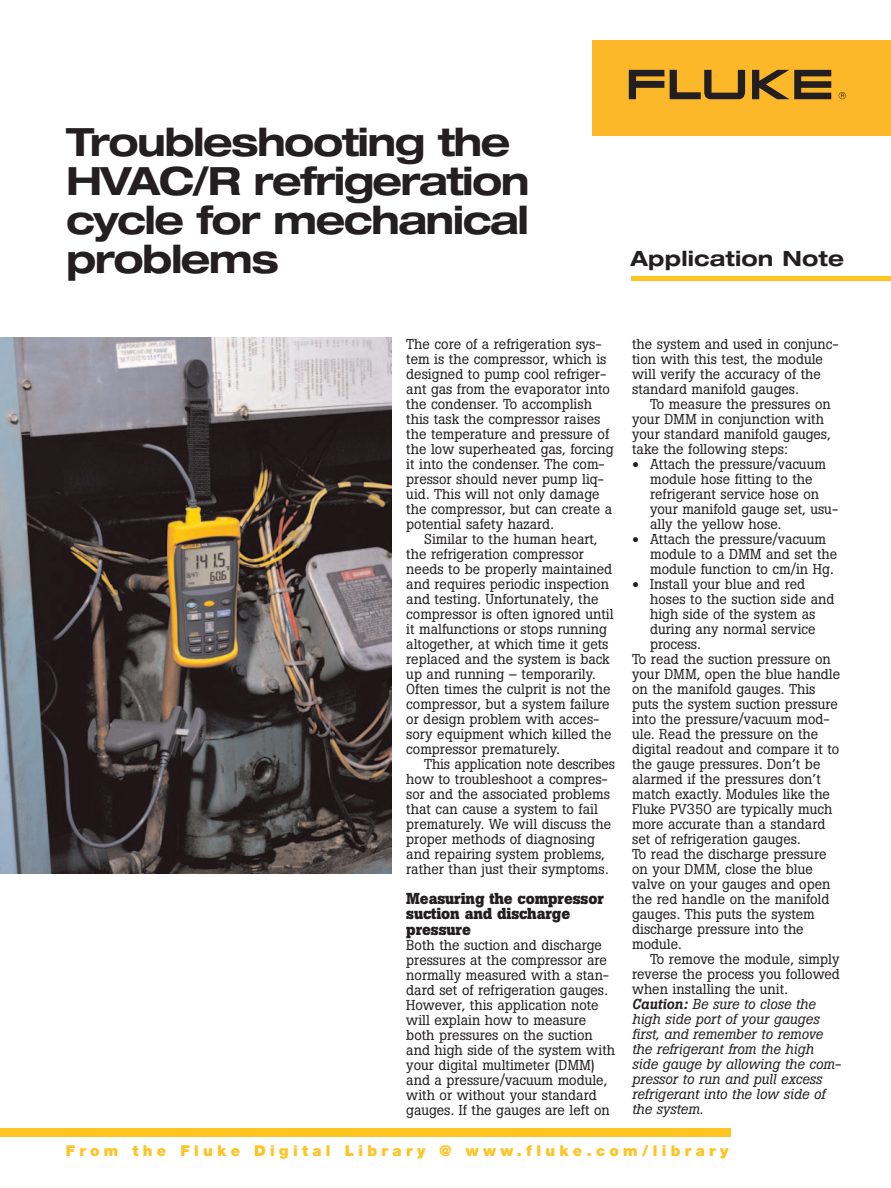
<style>
.page{position:relative;width:891px;height:1188px;background:#fff}
.page>*{position:absolute;margin:0;border:0;box-sizing:border-box;transform-origin:0 0}
.t1{font:700 expanded 39px/39px "Helvetica Neue";letter-spacing:-.04em;color:#231f20}
.t2{font:700 expanded 21px "Helvetica Neue";letter-spacing:.01em;color:#231f20}
.t3{font:700 15.75px/15.8px "Boton";letter-spacing:-.005em;color:#231f20}
.t4{font:900 15px "Helvetica Neue";letter-spacing:.285em;color:#fec422}
.t5{font:14.25px/15px "Boton";color:#231f20}
.t6{font:italic 14.25px "Boton";color:#231f20}
.s1{font-size:21px}
.s2{font-weight:500}
</style>
<div class="page">
<img style="left:0;top:338px;width:391px;height:535px">
<div style="left:592px;top:41px;width:299px;height:95px;background:#fcb828"></div>
<svg style="left:629px;top:70px;width:35px;height:29px"></svg>
<svg style="left:752px;top:70px;width:79px;height:29px"></svg>
<svg style="left:670px;top:70px;width:75px;height:29px"></svg>
<svg style="left:839px;top:92px;width:7px;height:7px"></svg>
<div style="left:0;top:1128px;width:730px;height:8px;background:#fec422"></div>
<div style="left:631px;top:276px;width:260px;height:5px;background:#fec422"></div>
<h1 class="t1" style="left:66px;top:126px;width:465px">Troubleshooting the<br>HVAC/R refrigeration cycle for mechanical problems</h1>
<h2 class="t2" style="left:631px;top:251px;width:215px">Application Note</h2>
<p class="t5" style="left:406px;top:338px;width:209px">The core of a refrigeration sys&shy;tem is the compressor, which is designed to pump cool refriger&shy;ant gas from the evaporator into the condenser. To accomplish this task the compressor raises the temperature and pressure of the low superheated gas, forcing it into the condenser. The com&shy;pressor should never pump liq&shy;uid. This will not only damage the compressor, but can create a potential safety hazard.</p>
<p class="t5" style="left:406px;top:533px;width:209px;text-indent:18px">Similar to the human heart, the refrigeration compressor needs to be properly maintained and requires periodic inspection and testing. Unfortunately, the compressor is often ignored until it malfunctions or stops running altogether, at which time it gets replaced and the system is back up and running – temporarily.<br>Often times the culprit is not the compressor, but a system failure or design problem with acces&shy;sory equipment which killed the compressor prematurely.</p>
<p class="t5" style="left:406px;top:758px;width:210px;text-indent:18px">This application note describes how to troubleshoot a compres&shy;sor and the associated problems that can cause a system to fail prematurely. We will discuss the proper methods of diagnosing and repairing system problems, rather than just their symptoms.</p>
<p class="t3" style="left:406px;top:892px;width:199px">Measuring the compressor suction and discharge pressure</p>
<p class="t5" style="left:406px;top:939px;width:210px">Both the suction and discharge pressures at the compressor are normally measured with a stan&shy;dard set of refrigeration gauges.<br>However, this application note will explain how to measure both pressures on the suction and high side of the system with your digital multimeter (DMM) and a pressure/vacuum module, with or without your standard gauges. If the gauges are left on</p>
<p class="t5" style="left:632px;top:338px;width:208px">the system and used in conjunc&shy;tion with this test, the module will verify the accuracy of the standard manifold gauges.</p>
<p class="t5" style="left:632px;top:398px;width:200px;text-indent:18px">To measure the pressures on your DMM in conjunction with your standard manifold gauges, take the following steps:</p>
<p class="t5" style="left:650px;top:458px;width:190px;text-indent:-18px"><span class="s1">•</span> Attach the pressure/vacuum module hose fitting to the refrigerant service hose on your manifold gauge set, usu&shy;ally the yellow hose.</p>
<p class="t5" style="left:650px;top:533px;width:189px;text-indent:-18px"><span class="s1">•</span> Attach the pressure/vacuum module to a DMM and set the module function to cm/in Hg.</p>
<p class="t5" style="left:632px;top:578px;width:175px"><span class="s1">•</span> Install your blue and red</p>
<p class="t5" style="left:650px;top:593px;width:186px">hoses to the suction side and</p>
<p class="t5" style="left:650px;top:608px;width:167px">high side of the system as</p>
<p class="t5" style="left:650px;top:623px;width:167px">during any normal service</p>
<p class="t5" style="left:650px;top:638px;width:52px">process.</p>
<p class="t5" style="left:632px;top:653px;width:200px">To read the suction pressure on</p>
<p class="t5" style="left:632px;top:668px;width:210px">your DMM, open the blue handle</p>
<p class="t5" style="left:632px;top:683px;width:185px">on the manifold gauges. This</p>
<p class="t5" style="left:632px;top:698px;width:207px">puts the system suction pressure</p>
<p class="t5" style="left:632px;top:713px;width:199px">into the pressure/vacuum mod-</p>
<p class="t5" style="left:632px;top:728px;width:188px">ule. Read the pressure on the</p>
<p class="t5" style="left:632px;top:743px;width:209px">digital readout and compare it to</p>
<p class="t5" style="left:632px;top:758px;width:190px">the gauge pressures. Don’t be</p>
<p class="t5" style="left:632px;top:773px;width:190px">alarmed if the pressures don’t</p>
<p class="t5" style="left:632px;top:788px;width:199px">match exactly. Modules like the</p>
<p class="t5" style="left:632px;top:803px;width:202px">Fluke PV350 are typically much</p>
<p class="t5" style="left:632px;top:818px;width:195px">more accurate than a standard</p>
<p class="t5" style="left:632px;top:833px;width:170px">set of refrigeration gauges.</p>
<p class="t5" style="left:632px;top:848px;width:196px">To read the discharge pressure</p>
<p class="t5" style="left:632px;top:863px;width:182px">on your DMM, close the blue</p>
<p class="t5" style="left:632px;top:878px;width:200px">valve on your gauges and open</p>
<p class="t5" style="left:632px;top:893px;width:199px">the red handle on the manifold</p>
<p class="t5" style="left:632px;top:908px;width:184px">gauges. This puts the system</p>
<p class="t5" style="left:632px;top:923px;width:173px">discharge pressure into the</p>
<p class="t5" style="left:632px;top:938px;width:51px">module.</p>
<p class="t5" style="left:650px;top:953px;width:191px">To remove the module, simply</p>
<p class="t5" style="left:632px;top:968px;width:209px">reverse the process you followed</p>
<p class="t5" style="left:632px;top:983px;width:157px">when installing the unit.</p>
<p class="t6" style="left:632px;top:999px;width:185px"><span class="s2">Caution:</span> Be sure to close the</p>
<p class="t6" style="left:632px;top:1014px;width:189px">high side port of your gauges</p>
<p class="t6" style="left:632px;top:1029px;width:192px">first, and remember to remove</p>
<p class="t6" style="left:632px;top:1044px;width:183px">the refrigerant from the high</p>
<p class="t6" style="left:632px;top:1059px;width:210px">side gauge by allowing the com-</p>
<p class="t6" style="left:632px;top:1074px;width:191px">pressor to run and pull excess</p>
<p class="t6" style="left:632px;top:1089px;width:195px">refrigerant into the low side of</p>
<p class="t6" style="left:632px;top:1104px;width:73px">the system.</p>
<p class="t4" style="left:66px;top:1145px;width:664px">From the Fluke Digital Library @ www.fluke.com/library</p>
</div>
